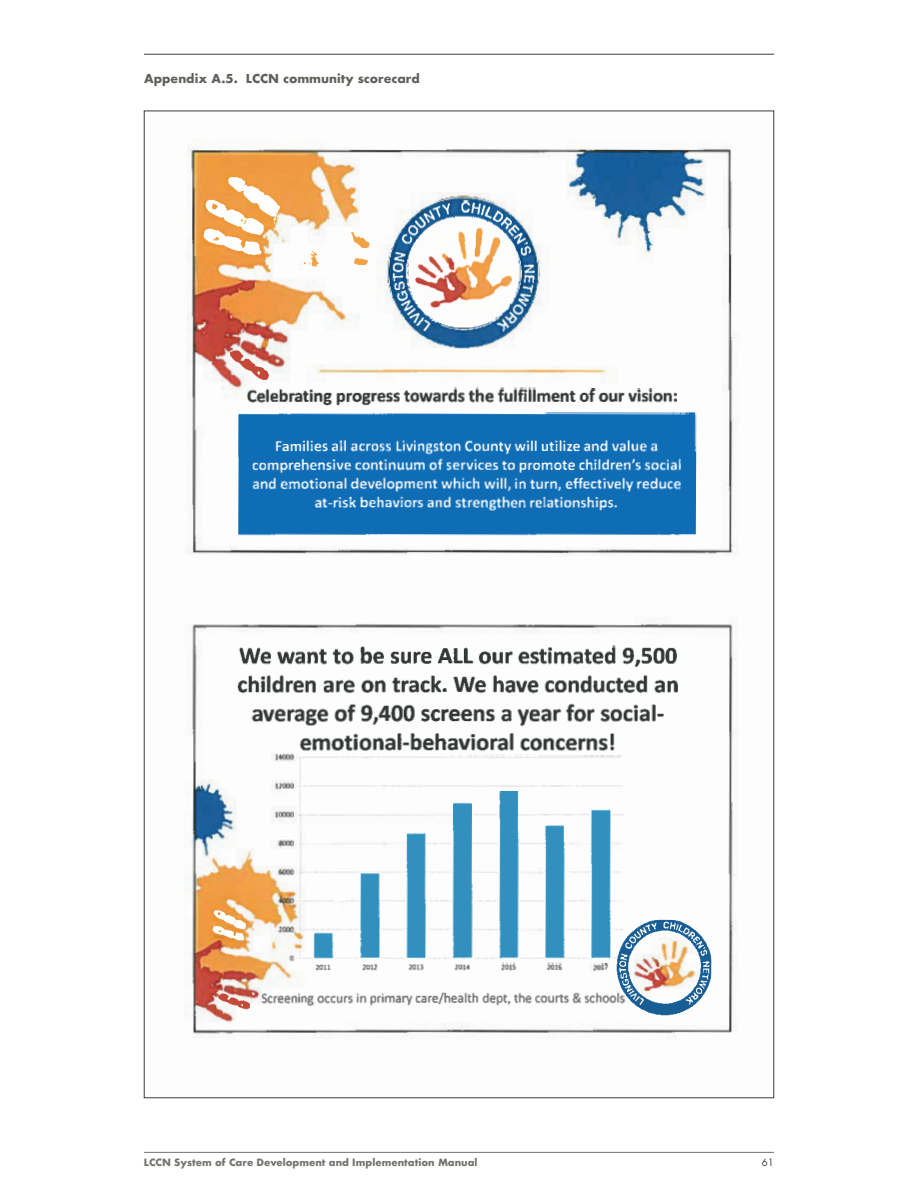
<style>
.page{position:relative;width:918px;height:1188px;background:#fff}
.page>*{position:absolute;margin:0;border:0;box-sizing:border-box;transform-origin:0 0}
.t1{font:700 12px "Futura";color:#60605b}
.t2{font:700 9.75px "Futura";color:#72736e}
.t3{font:9.75px "Futura";color:#3e3d39}
</style>
<div class="page">
<hr style="left:144px;top:54px;width:630px;height:1px;background:#3e3d39">
<hr style="left:144px;top:1152px;width:630px;height:1px;background:#72736e">
<img style="left:184px;top:140px;width:554px;height:898px">
<img style="left:238px;top:410px;width:458px;height:128px">
<img style="left:237px;top:644px;width:441px;height:110px">
<img style="left:390px;top:200px;width:145px;height:134px">
<img style="left:616px;top:920px;width:95px;height:97px">
<img style="left:247px;top:386px;width:430px;height:22px">
<img style="left:200px;top:177px;width:80px;height:78px">
<img style="left:279px;top:754px;width:346px;height:207px">
<img style="left:262px;top:961px;width:363px;height:47px">
<img style="left:210px;top:910px;width:36px;height:32px">
<img style="left:230px;top:350px;width:39px;height:30px">
<img style="left:304px;top:232px;width:65px;height:36px">
<img style="left:214px;top:994px;width:36px;height:17px">
<p class="t1" style="left:144px;top:70px;width:277px">Appendix A.5. LCCN community scorecard</p>
<p class="t2" style="left:144px;top:1155px;width:335px">LCCN System of Care Development and Implementation Manual</p>
<p class="t3" style="left:762px;top:1156px;width:14px">61</p>
</div>
